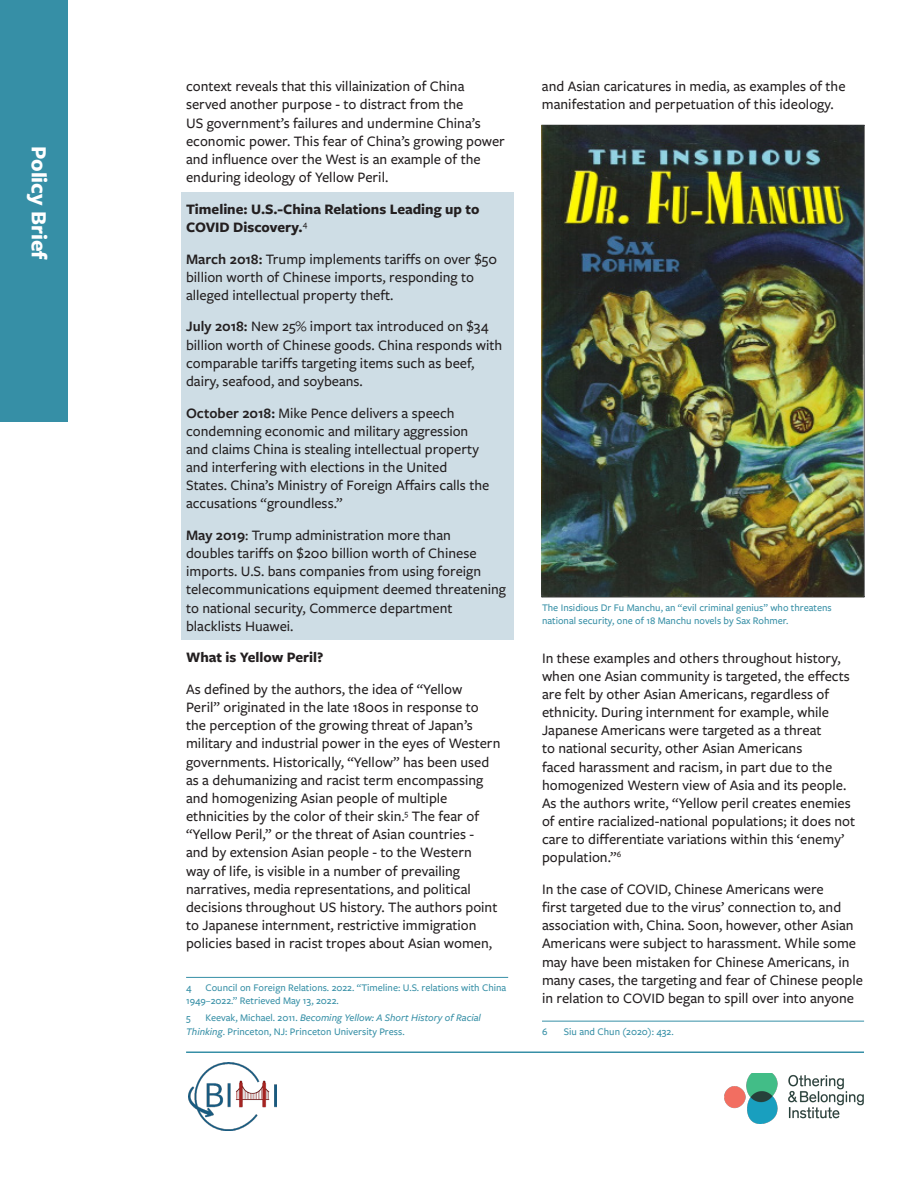
<style>
.page{position:relative;width:918px;height:1188px;background:#fff}
.page>*{position:absolute;margin:0;border:0;box-sizing:border-box;transform-origin:0 0}
.Inside_Cover_Names{font:700 22.5px "Freight Sans Pro";color:#fff}
.t1{font:500 15px/18.1px "Freight Sans Pro";color:#231f20}
.t2{font:700 15px/18.1px "Freight Sans Pro";color:#231f20}
.footnote{font:500 10.5px/13.5px "Freight Sans Pro";color:#368fa6}
.s1{font-weight:600}
.s2{font-style:italic}
</style>
<div class="page">
<div style="left:181px;top:192px;width:332px;height:447px;background:#cedde5"></div>
<hr style="left:186px;top:977px;width:322px;height:1px;background:#368fa6">
<hr style="left:186px;top:1052px;width:678px;height:1px;background:#368fa6">
<div style="left:0;top:0;width:68px;height:422px;background:#368fa6"></div>
<img style="left:189px;top:1063px;width:88px;height:67px">
<hr style="left:542px;top:1021px;width:322px;height:1px;background:#368fa6">
<img style="left:542px;top:125px;width:322px;height:472px">
<img style="left:725px;top:1073px;width:139px;height:50px">
<p class="Inside_Cover_Names" style="left:55px;top:146px;width:116px;rotate:90deg">Policy Brief</p>
<p class="t1" style="left:186px;top:77px;width:320px">context reveals that this villainization of China served another purpose - to distract from the<br>US government’s failures and undermine China’s economic power. This fear of China’s growing power and influence over the West is an example of the enduring ideology of Yellow Peril.</p>
<p class="t2" style="left:186px;top:199px;width:295px">Timeline: U.S.-China Relations Leading up to<br>COVID Discovery.<sup>4</sup></p>
<p class="t1" style="left:186px;top:249px;width:312px"><span class="s1">March 2018:</span> Trump implements tariffs on over $50 billion worth of Chinese imports, responding to alleged intellectual property theft.</p>
<p class="t1" style="left:186px;top:317px;width:318px"><span class="s1">July 2018:</span> New 25% import tax introduced on $34 billion worth of Chinese goods. China responds with comparable tariffs targeting items such as beef, dairy, seafood, and soybeans.</p>
<p class="t1" style="left:186px;top:403px;width:305px"><span class="s1">October 2018:</span> Mike Pence delivers a speech condemning economic and military aggression and claims China is stealing intellectual property and interfering with elections in the United States. China’s Ministry of Foreign Affairs calls the accusations “groundless.”</p>
<p class="t1" style="left:186px;top:525px;width:321px"><span class="s1">May 2019</span>: Trump administration more than<br>doubles tariffs on $200 billion worth of Chinese imports. U.S. bans companies from using foreign telecommunications equipment deemed threatening to national security, Commerce department blacklists Huawei.</p>
<p class="t2" style="left:186px;top:648px;width:139px">What is Yellow Peril?</p>
<p class="t1" style="left:186px;top:679px;width:316px">As defined by the authors, the idea of “Yellow<br>Peril” originated in the late 1800s in response to the perception of the growing threat of Japan’s military and industrial power in the eyes of Western governments. Historically, “Yellow” has been used as a dehumanizing and racist term encompassing and homogenizing Asian people of multiple ethnicities by the color of their skin.<sup>5</sup> The fear of “Yellow Peril,” or the threat of Asian countries -<br>and by extension Asian people - to the Western<br>way of life, is visible in a number of prevailing narratives, media representations, and political decisions throughout US history. The authors point to Japanese internment, restrictive immigration policies based in racist tropes about Asian women,</p>
<p class="footnote" style="left:186px;top:980px;width:7px">4</p>
<p class="footnote" style="left:186px;top:980px;width:322px;text-indent:19px">Council on Foreign Relations. 2022. “Timeline: U.S. relations with China<br>1949–2022.” Retrieved May 13, 2022.</p>
<p class="footnote" style="left:186px;top:1011px;width:6px">5</p>
<p class="footnote" style="left:186px;top:1011px;width:296px;text-indent:19px">Keevak, Michael. 2011. <span class="s2">Becoming Yellow: A Short History of Racial<br>Thinking</span>. Princeton, NJ: Princeton University Press.</p>
<p class="t1" style="left:542px;top:77px;width:305px">and Asian caricatures in media, as examples of the manifestation and perpetuation of this ideology.</p>
<p class="footnote" style="left:542px;top:600px;width:291px">The Insidious Dr Fu Manchu, an “evil criminal genius” who threatens national security, one of 18 Manchu novels by Sax Rohmer.</p>
<p class="t1" style="left:542px;top:648px;width:315px">In these examples and others throughout history, when one Asian community is targeted, the effects are felt by other Asian Americans, regardless of ethnicity. During internment for example, while Japanese Americans were targeted as a threat<br>to national security, other Asian Americans<br>faced harassment and racism, in part due to the homogenized Western view of Asia and its people.<br>As the authors write, “Yellow peril creates enemies of entire racialized-national populations; it does not care to differentiate variations within this ‘enemy’ population.”<sup>6</sup></p>
<p class="t1" style="left:542px;top:879px;width:322px">In the case of COVID, Chinese Americans were<br>first targeted due to the virus’ connection to, and association with, China. Soon, however, other Asian Americans were subject to harassment. While some may have been mistaken for Chinese Americans, in many cases, the targeting and fear of Chinese people in relation to COVID began to spill over into anyone</p>
<p class="footnote" style="left:542px;top:1024px;width:7px">6</p>
<p class="footnote" style="left:564px;top:1024px;width:111px">Siu and Chun (2020): 432.</p>
</div>
